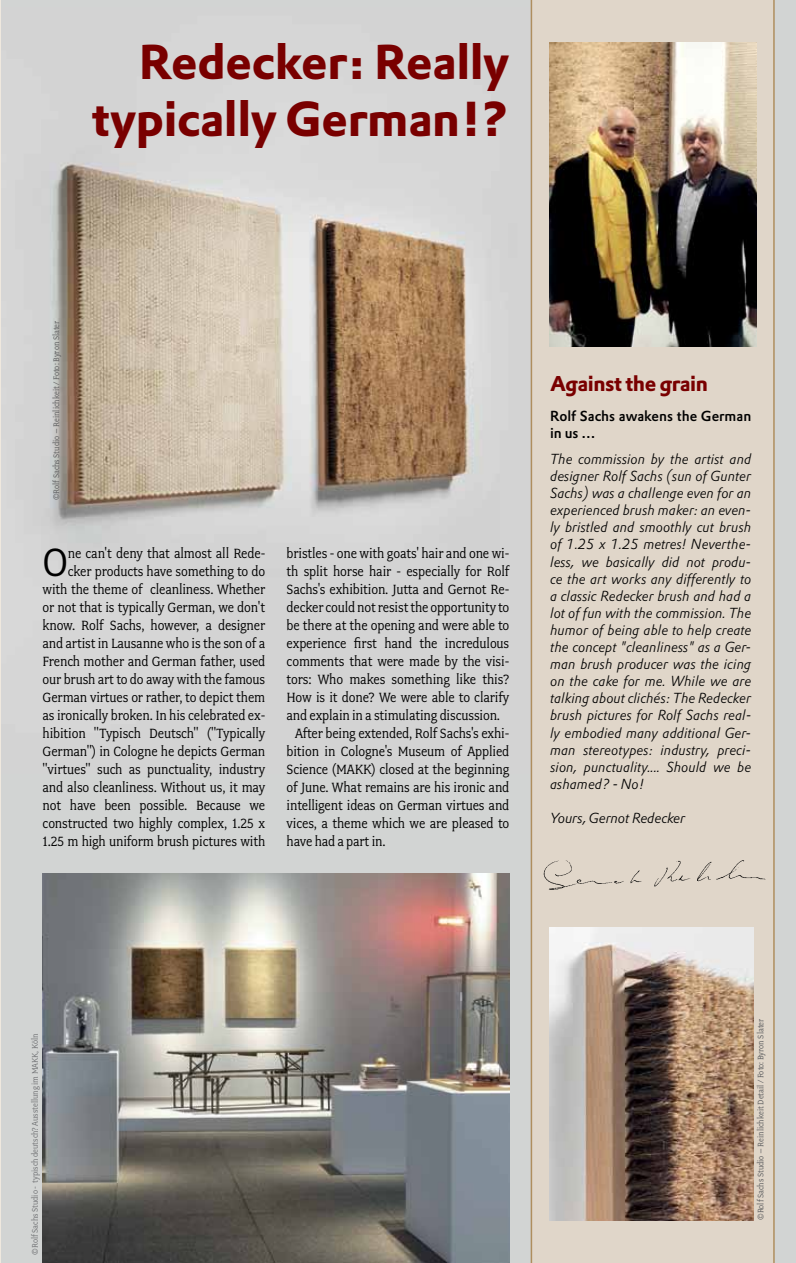
<style>
.page{position:relative;width:796px;height:1263px;background:#fff}
.page>*{position:absolute;margin:0;border:0;box-sizing:border-box;transform-origin:0 0}
.t1{font:48px/57.6px "DTL Prokyon T Bold";letter-spacing:-.01em;color:#790000;text-align:right}
.t2{font:44.25px "Fairplex Narrow";color:#000}
.t3{font:21px "DTL Prokyon ST Bold";letter-spacing:-.02em;color:#790000}
.t4{font:15px/18px "Fairplex Narrow";letter-spacing:-.01em;color:#000;text-align:right}
.t5{font:italic 14.25px/17.1px "DTL Prokyon T Light";color:#000;text-align:justify}
.t6{font:14.25px/17.1px "DTL Prokyon T Medium";color:#000}
.t7{font:9px "Fairplex Narrow";color:#58595b}
.t8{font:9px "Fairplex Narrow";color:#6d6e71}
</style>
<div class="page">
<div style="left:0;top:0;width:795px;height:1263px;background:#d2d4d3"></div>
<img style="left:52px;top:163px;width:426px;height:367px">
<div style="left:530px;top:0;width:244px;height:1263px;background:#e0d6c9"></div>
<hr style="left:0;top:0;width:1px;height:1263px;background:#efe8de">
<img style="left:43px;top:873px;width:466px;height:390px">
<img style="left:548px;top:927px;width:205px;height:293px">
<img style="left:549px;top:43px;width:207px;height:304px">
<img style="left:542px;top:855px;width:225px;height:38px">
<h1 class="t1" style="left:92px;top:32px;width:418px">Redecker: Really typically German!?</h1>
<p class="t7" style="left:51px;top:500px;width:181px;rotate:-90deg">©Rolf Sachs Studio – Reinlichkeit / Foto: Byron Slater</p>
<p class="t4" style="left:43px;top:544px;width:224px">ne can't deny that almost all Rede&shy;cker products have something to do with the theme of cleanliness. Whether or not that is typically German, we don't know. Rolf Sachs, however, a designer and artist in Lausanne who is the son of a French mother and German father, used our brush art to do away with the famous German virtues or rather, to depict them as ironically broken. In his celebrated ex&shy;hibition "Typisch Deutsch" ("Typically German") in Cologne he depicts German "virtues" such as punctuality, industry and also cleanliness. Without us, it may not have been possible. Because we constructed two highly complex, 1.25 x 1.25 m high uniform brush pictures with</p>
<h2 class="t2" style="left:43px;top:537px;width:27px">O</h2>
<p class="t4" style="left:286px;top:544px;width:224px">bristles - one with goats' hair and one wi-</p>
<p class="t4" style="left:286px;top:562px;width:224px">th split horse hair - especially for Rolf</p>
<p class="t4" style="left:286px;top:580px;width:224px">Sachs's exhibition. Jutta and Gernot Re-</p>
<p class="t4" style="left:286px;top:598px;width:224px">decker could not resist the opportunity to</p>
<p class="t4" style="left:286px;top:616px;width:224px">be there at the opening and were able to</p>
<p class="t4" style="left:286px;top:634px;width:224px">experience first hand the incredulous</p>
<p class="t4" style="left:286px;top:652px;width:224px">comments that were made by the visi-</p>
<p class="t4" style="left:286px;top:670px;width:224px">tors: Who makes something like this?</p>
<p class="t4" style="left:286px;top:688px;width:224px">How is it done? We were able to clarify</p>
<p class="t4" style="left:286px;top:706px;width:215px">and explain in a stimulating discussion.</p>
<p class="t4" style="left:295px;top:724px;width:216px">After being extended, Rolf Sachs's exhi-</p>
<p class="t4" style="left:286px;top:742px;width:224px">bition in Cologne's Museum of Applied</p>
<p class="t4" style="left:286px;top:760px;width:224px">Science (MAKK) closed at the beginning</p>
<p class="t4" style="left:286px;top:778px;width:224px">of June. What remains are his ironic and</p>
<p class="t4" style="left:286px;top:796px;width:224px">intelligent ideas on German virtues and</p>
<p class="t4" style="left:286px;top:814px;width:224px">vices, a theme which we are pleased to</p>
<p class="t4" style="left:286px;top:832px;width:100px">have had a part in.</p>
<h3 class="t3" style="left:550px;top:370px;width:159px">Against the grain</h3>
<p class="t6" style="left:550px;top:407px;width:202px">Rolf Sachs awakens the German in us …</p>
<p class="t5" style="left:550px;top:450px;width:202px">The commission by the artist and designer Rolf Sachs (sun of Gunter Sachs) was a challenge even for an experienced brush maker: an even&shy;ly bristled and smoothly cut brush of 1.25 x 1.25 metres! Neverthe&shy;less, we basically did not produ&shy;ce the art works any differently to a classic Redecker brush and had a lot of fun with the commission. The humor of being able to help create the concept "cleanliness" as a Ger&shy;man brush producer was the icing on the cake for me. While we are talking about clichés: The Redecker brush pictures for Rolf Sachs real&shy;ly embodied many additional Ger&shy;man stereotypes: industry, preci&shy;sion, punctuality.... Should we be ashamed? - No!</p>
<p class="t5" style="left:550px;top:809px;width:137px">Yours, Gernot Redecker</p>
<p class="t8" style="left:30px;top:1255px;width:222px;rotate:-90deg">©Rolf Sachs Studio - typisch deutsch? Ausstellung im MAKK, Köln</p>
<p class="t7" style="left:755px;top:1220px;width:203px;rotate:-90deg">©Rolf Sachs Studio – Reinlichkeit Detail / Foto: Byron Slater</p>
</div>
